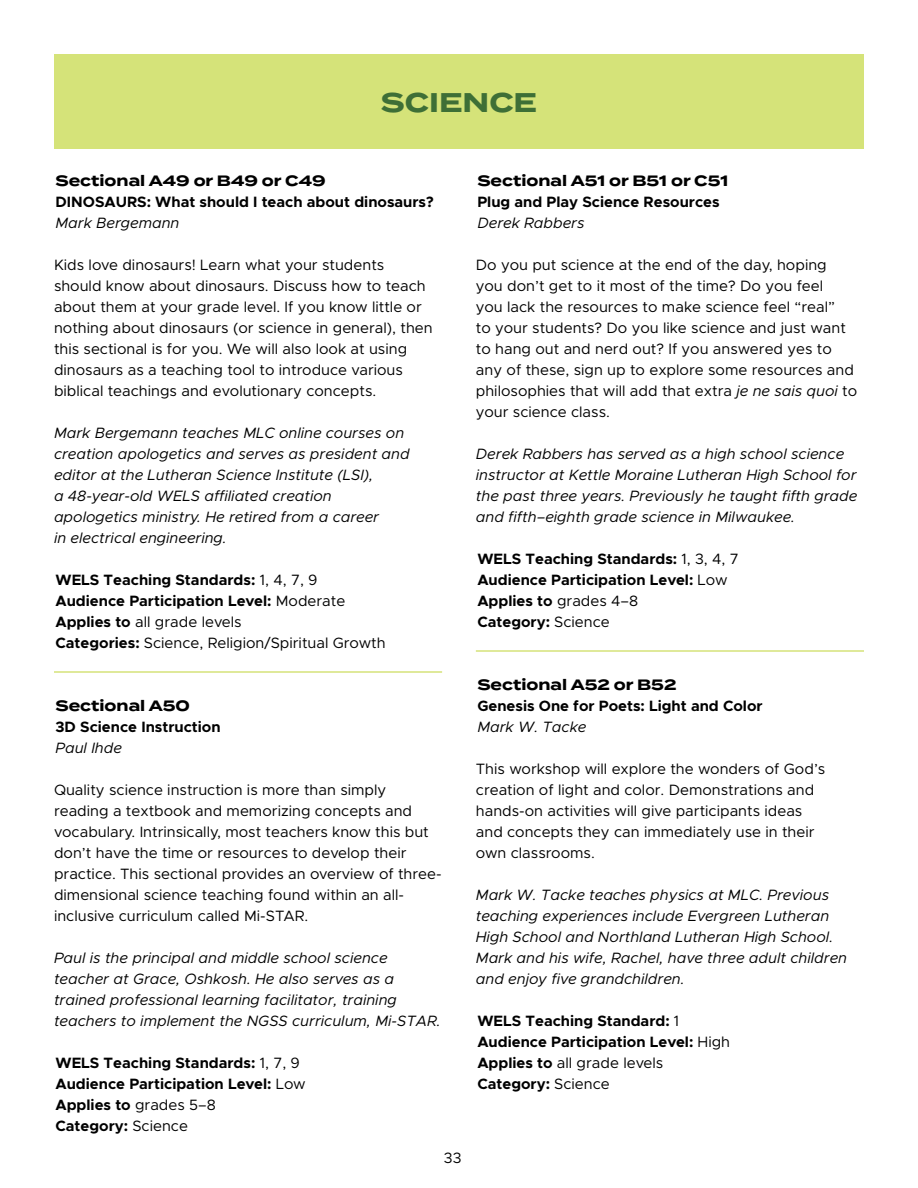
<style>
.page{position:relative;width:918px;height:1188px;background:#fff}
.page>*{position:absolute;margin:0;border:0;box-sizing:border-box;transform-origin:0 0}
.t1{font:700 27px "Termina";color:#3e6f36}
.t2{font:15px/21px "Metropolis";color:#000}
.t3{font:italic 15px/21px "Metropolis";color:#000}
.t4{font:700 15px/21px "Metropolis";color:#000}
.t5{font:700 15px "Termina";color:#000}
.s1{font-weight:400}
.s2{font-style:italic}
</style>
<div class="page">
<div style="left:54px;top:54px;width:810px;height:94px;background:#d5e379"></div>
<hr style="left:54px;top:671px;width:388px;height:2px;background:#d5e379">
<hr style="left:476px;top:650px;width:388px;height:2px;background:#d5e379">
<h1 class="t1" style="left:381px;top:82px;width:158px">SCIENCE</h1>
<p class="t5" style="left:56px;top:170px;width:272px">Sectional A49 or B49 or C49</p>
<p class="t4" style="left:56px;top:191px;width:380px">DINOSAURS: What should I teach about dinosaurs?</p>
<p class="t3" style="left:56px;top:212px;width:125px">Mark Bergemann</p>
<p class="t2" style="left:54px;top:254px;width:380px">Kids love dinosaurs! Learn what your students should know about dinosaurs. Discuss how to teach about them at your grade level. If you know little or nothing about dinosaurs (or science in general), then this sectional is for you. We will also look at using dinosaurs as a teaching tool to introduce various biblical teachings and evolutionary concepts.</p>
<p class="t3" style="left:54px;top:422px;width:357px">Mark Bergemann teaches MLC online courses on creation apologetics and serves as president and editor at the Lutheran Science Institute (LSI),<br>a 48-year-old WELS affiliated creation apologetics ministry. He retired from a career<br>in electrical engineering.</p>
<p class="t4" style="left:56px;top:569px;width:332px">WELS Teaching Standards: <span class="s1">1, 4, 7, 9<br></span>Audience Participation Level: <span class="s1">Moderate </span>Applies to <span class="s1">all grade levels<br></span>Categories: <span class="s1">Science, Religion/Spiritual Growth</span></p>
<p class="t5" style="left:56px;top:695px;width:136px">Sectional A50</p>
<p class="t4" style="left:56px;top:716px;width:167px">3D Science Instruction</p>
<p class="t3" style="left:56px;top:737px;width:68px">Paul Ihde</p>
<p class="t2" style="left:54px;top:779px;width:389px">Quality science instruction is more than simply reading a textbook and memorizing concepts and vocabulary. Intrinsically, most teachers know this but don’t have the time or resources to develop their practice. This sectional provides an overview of three&shy;dimensional science teaching found within an all&shy;inclusive curriculum called Mi-STAR.</p>
<p class="t3" style="left:54px;top:947px;width:388px">Paul is the principal and middle school science teacher at Grace, Oshkosh. He also serves as a trained professional learning facilitator, training teachers to implement the NGSS curriculum, Mi-STAR.</p>
<p class="t4" style="left:56px;top:1052px;width:252px">WELS Teaching Standards: <span class="s1">1, 7, 9<br></span>Audience Participation Level: <span class="s1">Low<br></span>Applies to <span class="s1">grades 5–8<br></span>Category: <span class="s1">Science</span></p>
<p class="t2" style="left:444px;top:1147px;width:19px">33</p>
<p class="t5" style="left:477px;top:170px;width:252px">Sectional A51 or B51 or C51</p>
<p class="t4" style="left:477px;top:191px;width:244px">Plug and Play Science Resources</p>
<p class="t3" style="left:477px;top:212px;width:109px">Derek Rabbers</p>
<p class="t2" style="left:476px;top:254px;width:383px">Do you put science at the end of the day, hoping you don’t get to it most of the time? Do you feel<br>you lack the resources to make science feel “real”<br>to your students? Do you like science and just want to hang out and nerd out? If you answered yes to any of these, sign up to explore some resources and philosophies that will add that extra <span class="s2">je ne sais quoi</span> to your science class.</p>
<p class="t3" style="left:476px;top:443px;width:383px">Derek Rabbers has served as a high school science instructor at Kettle Moraine Lutheran High School for the past three years. Previously he taught fifth grade and fifth–eighth grade science in Milwaukee.</p>
<p class="t4" style="left:477px;top:548px;width:263px">WELS Teaching Standards: <span class="s1">1, 3, 4, 7<br></span>Audience Participation Level: <span class="s1">Low<br></span>Applies to <span class="s1">grades 4–8<br></span>Category: <span class="s1">Science</span></p>
<p class="t5" style="left:477px;top:674px;width:201px">Sectional A52 or B52</p>
<p class="t4" style="left:477px;top:695px;width:287px">Genesis One for Poets: Light and Color</p>
<p class="t3" style="left:477px;top:716px;width:111px">Mark W. Tacke</p>
<p class="t2" style="left:476px;top:758px;width:351px">This workshop will explore the wonders of God’s creation of light and color. Demonstrations and hands-on activities will give participants ideas and concepts they can immediately use in their own classrooms.</p>
<p class="t3" style="left:476px;top:884px;width:373px">Mark W. Tacke teaches physics at MLC. Previous teaching experiences include Evergreen Lutheran High School and Northland Lutheran High School.<br>Mark and his wife, Rachel, have three adult children and enjoy five grandchildren.</p>
<p class="t4" style="left:477px;top:1010px;width:254px">WELS Teaching Standard: <span class="s1">1<br></span>Audience Participation Level: <span class="s1">High<br></span>Applies to <span class="s1">all grade levels<br></span>Category: <span class="s1">Science</span></p>
</div>
